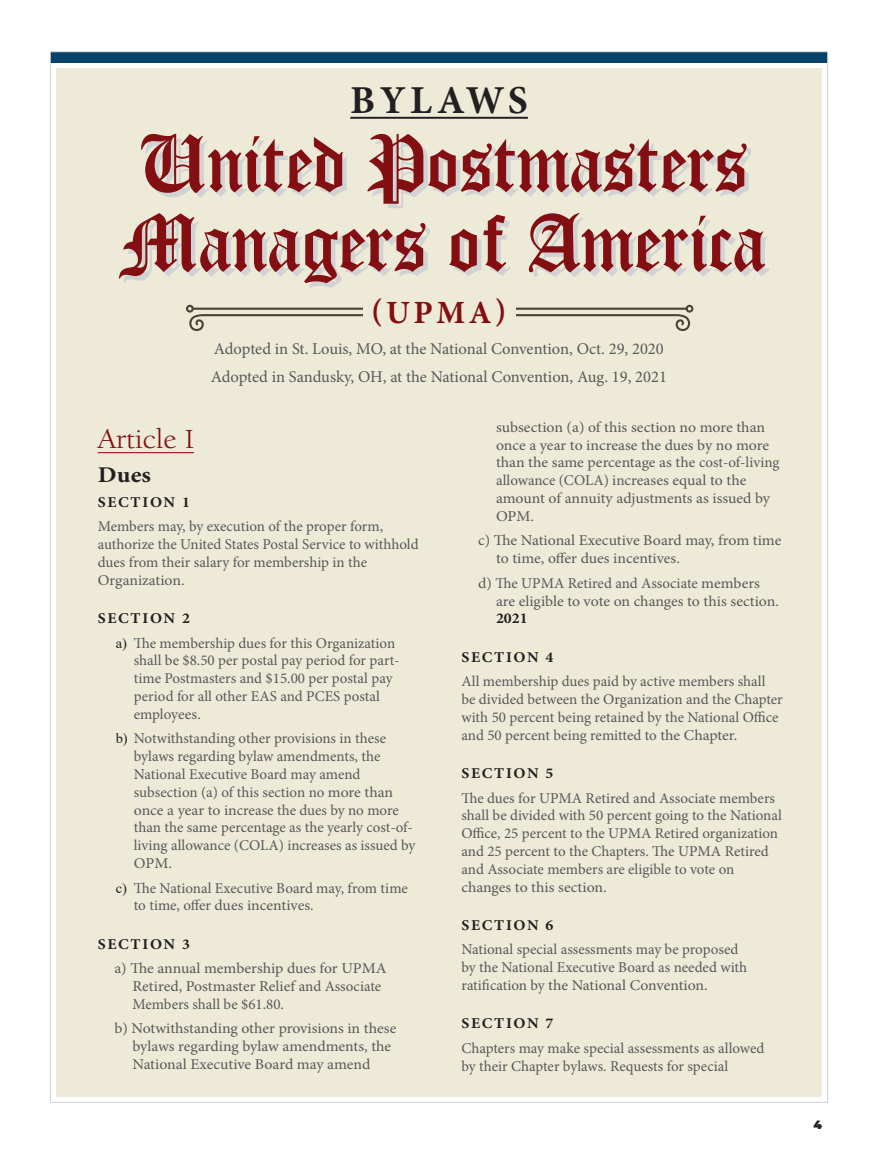
<style>
.page{position:relative;width:878px;height:1168px;background:#fff}
.page>*{position:absolute;margin:0;border:0;box-sizing:border-box;transform-origin:0 0}
.t1{font:88.65px "Cloister Black BT";color:#840f12}
.t2{font:700 39.6px "Minion Pro";letter-spacing:.11em;color:#231f20}
.t3{font:700 32.4px "Minion Pro";color:#840f12}
.Heading_2{font:28.5px "ITC Berkeley Old Style Book";color:#840f12;scale:1.1 1}
.Heading_3{font:700 22.5px "Minion Pro";color:#231f20;scale:1.1 1}
.t4{font:16.5px "Minion Pro";letter-spacing:-.005em;color:#57585a}
.Body_Text{font:15px/17.9px "Minion Pro";color:#57585a}
.Body_Text-2{font:15px/17.9px "Minion Pro";color:#57585a;scale:1.05 1}
.Heading_4{font:700 15px "Minion Pro";letter-spacing:.105em;color:#231f20;scale:1.05 1}
.Body_Text-3{font:700 15px "Minion Pro";letter-spacing:.105em;color:#231f20;scale:1.05 1}
.t5{font:900 12px "Montserrat";color:#231f20}
.s1{font-family:"Times New Roman";font-size:14.25px;color:#231f20}
.s2{font-weight:700;color:#231f20}
</style>
<div class="page">
<div style="left:56px;top:68px;width:765px;height:1028px;background:#edead8"></div>
<div style="left:51px;top:52px;width:777px;height:11px;background:#084269"></div>
<hr style="left:98px;top:452px;width:96px;height:1px;background:#840f12">
<hr style="left:350px;top:117px;width:178px;height:2px;background:#231f20">
<svg style="left:517px;top:305px;width:176px;height:26px"></svg>
<svg style="left:186px;top:305px;width:176px;height:26px"></svg>
<p class="t2" style="left:350px;top:73px;width:179px">BYLAWS</p>
<p class="t1" style="left:140px;top:109px;width:609px">United Postmasters</p>
<p class="t1" style="left:122px;top:189px;width:646px">Managers of America</p>
<p class="t3" style="left:371px;top:290px;width:137px">(UPMA)</p>
<p class="t4" style="left:214px;top:338px;width:451px">Adopted in St. Louis, MO, at the National Convention, Oct. 29, 2020</p>
<p class="t4" style="left:211px;top:366px;width:457px">Adopted in Sandusky, OH, at the National Convention, Aug. 19, 2021</p>
<p class="Heading_2" style="left:98px;top:422px;width:89px">Article I</p>
<p class="Heading_3" style="left:98px;top:459px;width:50px">Dues</p>
<p class="Heading_4" style="left:98px;top:491px;width:89px">SECTION 1</p>
<p class="Body_Text" style="left:98px;top:518px;width:322px">Members may, by execution of the proper form, authorize the United States Postal Service to withhold dues from their salary for membership in the Organization.</p>
<p class="Heading_4" style="left:98px;top:607px;width:89px">SECTION 2</p>
<p class="Body_Text" style="left:134px;top:634px;width:267px;text-indent:-18px"><span class="s1">a)</span> The membership dues for this Organization shall be $8.50 per postal pay period for part&shy;time Postmasters and $15.00 per postal pay period for all other EAS and PCES postal employees.</p>
<p class="Body_Text" style="left:134px;top:730px;width:283px;text-indent:-18px"><span class="s1">b)</span> Notwithstanding other provisions in these bylaws regarding bylaw amendments, the National Executive Board may amend subsection (a) of this section no more than once a year to increase the dues by no more than the same percentage as the yearly cost-of&shy;living allowance (COLA) increases as issued by OPM.</p>
<p class="Body_Text" style="left:134px;top:879px;width:275px;text-indent:-18px"><span class="s1">c)</span> The National Executive Board may, from time to time, offer dues incentives.</p>
<p class="Heading_4" style="left:98px;top:933px;width:89px">SECTION 3</p>
<p class="Body_Text-2" style="left:132px;top:959px;width:244px;text-indent:-18px">a) The annual membership dues for UPMA<br>Retired, Postmaster Relief and Associate<br>Members shall be $61.80.</p>
<p class="Body_Text-2" style="left:132px;top:1020px;width:253px;text-indent:-18px">b) Notwithstanding other provisions in these bylaws regarding bylaw amendments, the<br>National Executive Board may amend</p>
<p class="Body_Text-2" style="left:496px;top:418px;width:271px">subsection (a) of this section no more than once a year to increase the dues by no more than the same percentage as the cost-of-living allowance (COLA) increases equal to the amount of annuity adjustments as issued by OPM.</p>
<p class="Body_Text-2" style="left:496px;top:532px;width:273px;text-indent:-18px">c) The National Executive Board may, from time to time, offer dues incentives.</p>
<p class="Body_Text-2" style="left:496px;top:574px;width:271px;text-indent:-18px">d) The UPMA Retired and Associate members are eligible to vote on changes to this section.<br><span class="s2">2021</span></p>
<p class="Heading_4" style="left:461px;top:646px;width:89px">SECTION 4</p>
<p class="Body_Text" style="left:461px;top:672px;width:323px">All membership dues paid by active members shall be divided between the Organization and the Chapter with 50 percent being retained by the National Office and 50 percent being remitted to the Chapter.</p>
<p class="Heading_4" style="left:461px;top:762px;width:89px">SECTION 5</p>
<p class="Body_Text" style="left:461px;top:789px;width:322px">The dues for UPMA Retired and Associate members shall be divided with 50 percent going to the National Office, 25 percent to the UPMA Retired organization and 25 percent to the Chapters. The UPMA Retired and Associate members are eligible to vote on changes to this section.</p>
<p class="Body_Text-3" style="left:461px;top:914px;width:89px">SECTION 6</p>
<p class="Body_Text" style="left:461px;top:940px;width:287px">National special assessments may be proposed by the National Executive Board as needed with ratification by the National Convention.</p>
<p class="Heading_4" style="left:461px;top:1013px;width:89px">SECTION 7</p>
<p class="Body_Text" style="left:461px;top:1039px;width:304px">Chapters may make special assessments as allowed by their Chapter bylaws. Requests for special</p>
<p class="t5" style="left:813px;top:1116px;width:10px">4</p>
</div>
